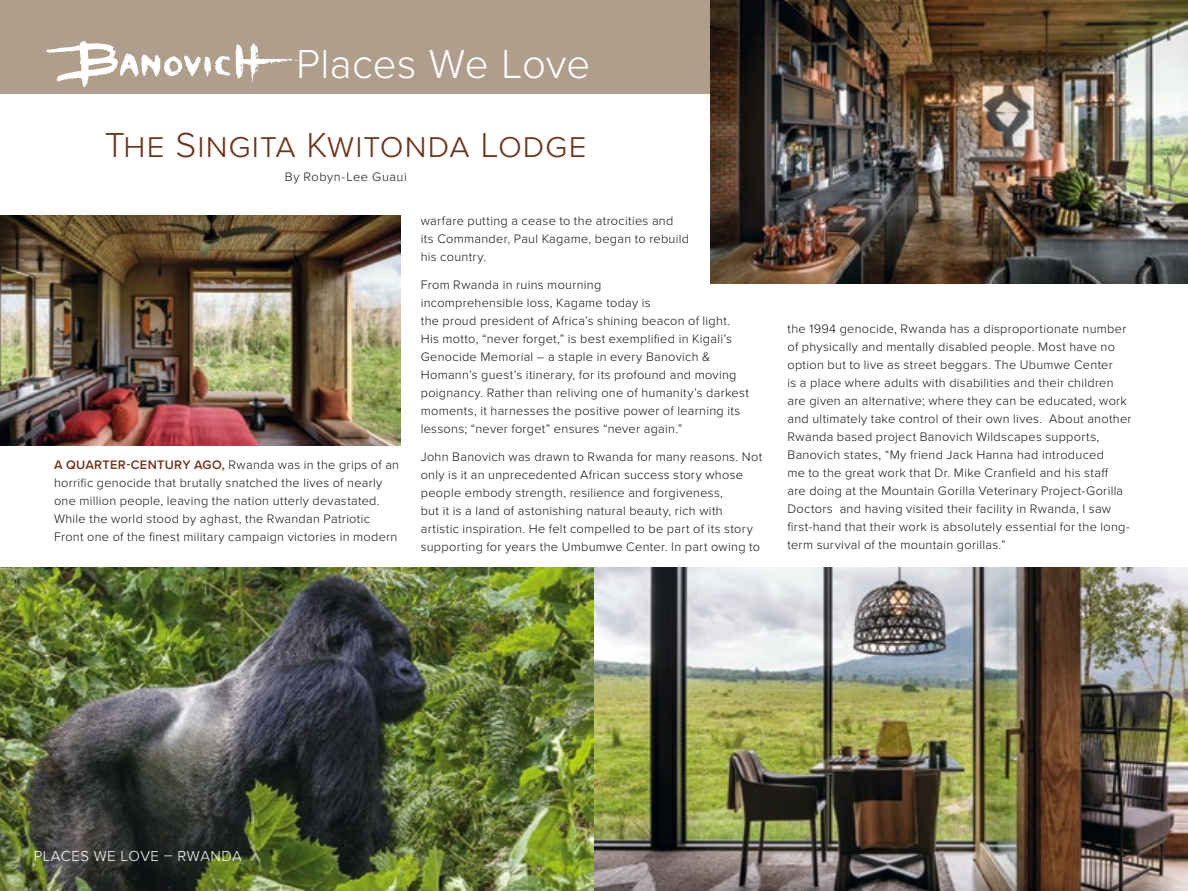
<style>
.page{position:relative;width:1188px;height:891px;background:#fff}
.page>*{position:absolute;margin:0;border:0;box-sizing:border-box;transform-origin:0 0}
.t1{font:300 42px "Proxima Nova";color:#fff}
.t2{font:300 36px "Proxima Nova";letter-spacing:.015em;color:#6d341b}
.t3{font:300 15px "Proxima Nova";letter-spacing:.03em;color:#fff}
.t4{font:300 12.75px/18px "Proxima Nova";letter-spacing:.025em;color:#141310}
.s1{font-weight:600;color:#6d341b}
</style>
<div class="page">
<div style="left:0;top:0;width:1188px;height:94px;background:#af9e8c"></div>
<svg style="left:46px;top:41px;width:254px;height:46px"></svg>
<img style="left:594px;top:567px;width:594px;height:324px">
<img style="left:0;top:567px;width:594px;height:324px">
<img style="left:711px;top:0;width:477px;height:284px">
<img style="left:0;top:215px;width:400px;height:231px">
<h1 class="t1" style="left:296px;top:39px;width:296px">Places We Love</h1>
<h2 class="t2" style="left:105px;top:123px;width:483px">The Singita Kwitonda Lodge</h2>
<p class="t4" style="left:285px;top:168px;width:123px">By Robyn-Lee Guaui</p>
<p class="t4" style="left:54px;top:456px;width:347px"><span class="s1">A QUARTER-CENTURY AGO,</span> Rwanda was in the grips of an horrific genocide that brutally snatched the lives of nearly one million people, leaving the nation utterly devastated.<br>While the world stood by aghast, the Rwandan Patriotic Front one of the finest military campaign victories in modern</p>
<p class="t4" style="left:421px;top:212px;width:270px">warfare putting a cease to the atrocities and its Commander, Paul Kagame, began to rebuild his country.</p>
<p class="t4" style="left:421px;top:276px;width:330px">From Rwanda in ruins mourning<br>incomprehensible loss, Kagame today is<br>the proud president of Africa’s shining beacon of light.<br>His motto, “never forget,” is best exemplified in Kigali’s Genocide Memorial – a staple in every Banovich &amp; Homann’s guest’s itinerary, for its profound and moving poignancy. Rather than reliving one of humanity’s darkest moments, it harnesses the positive power of learning its lessons; “never forget” ensures “never again.”</p>
<p class="t4" style="left:421px;top:448px;width:343px">John Banovich was drawn to Rwanda for many reasons. Not only is it an unprecedented African success story whose people embody strength, resilience and forgiveness,<br>but it is a land of astonishing natural beauty, rich with artistic inspiration. He felt compelled to be part of its story supporting for years the Umbumwe Center. In part owing to</p>
<p class="t4" style="left:788px;top:320px;width:346px">the 1994 genocide, Rwanda has a disproportionate number of physically and mentally disabled people. Most have no option but to live as street beggars. The Ubumwe Center<br>is a place where adults with disabilities and their children are given an alternative; where they can be educated, work and ultimately take control of their own lives. About another Rwanda based project Banovich Wildscapes supports, Banovich states, “My friend Jack Hanna had introduced<br>me to the great work that Dr. Mike Cranfield and his staff<br>are doing at the Mountain Gorilla Veterinary Project-Gorilla Doctors and having visited their facility in Rwanda, I saw first-hand that their work is absolutely essential for the long&shy;term survival of the mountain gorillas.”</p>
<p class="t3" style="left:34px;top:847px;width:210px">PLACES WE LOVE – RWANDA</p>
</div>
